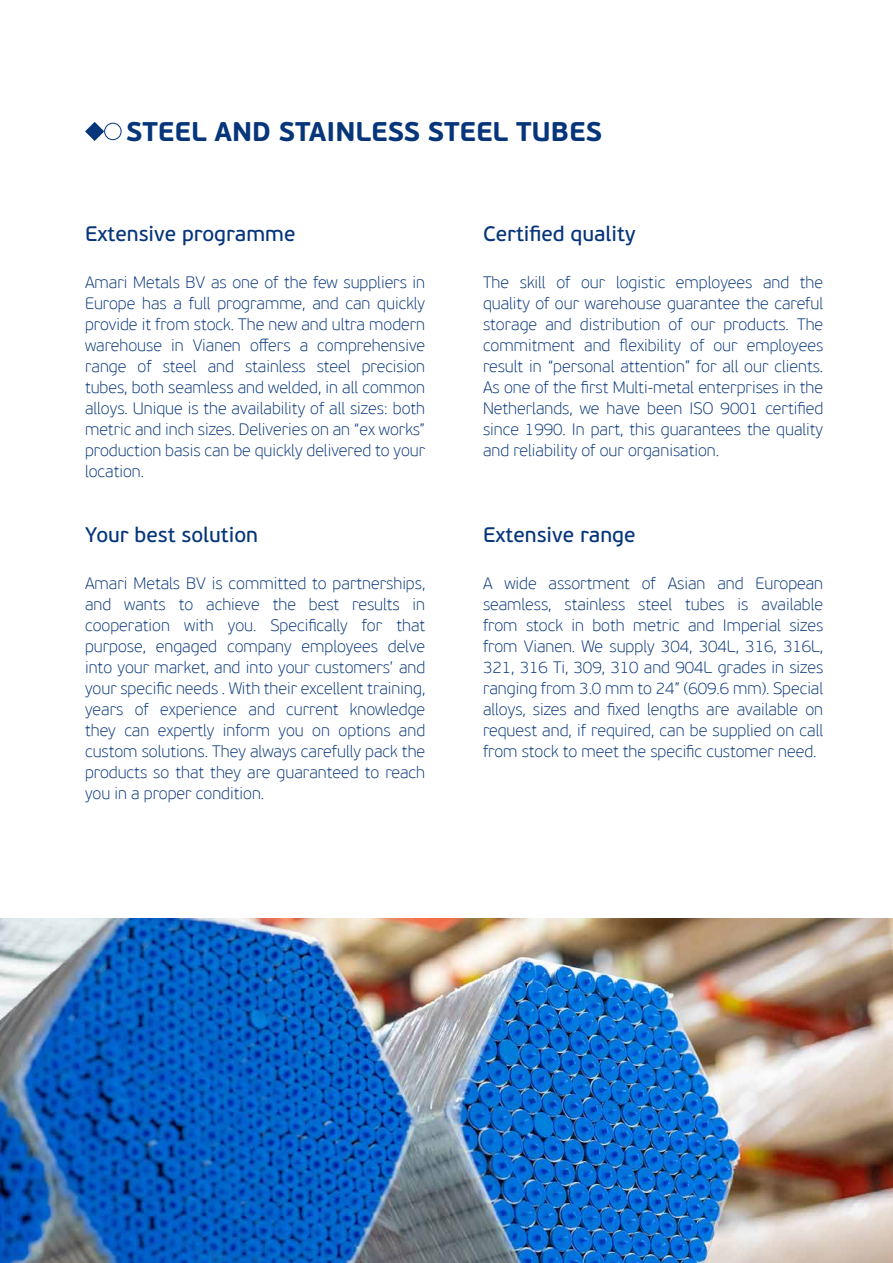
<style>
.page{position:relative;width:893px;height:1263px;background:#fff}
.page>*{position:absolute;margin:0;border:0;box-sizing:border-box;transform-origin:0 0}
.t1{font:700 27px "PF Beau Sans Pro";color:#06357a}
.t2{font:21px "PF Beau Sans Pro Bbook";color:#06357a}
.t3{font:100 16.5px/21px "PF Beau Sans Pro";color:#06357a;text-align:justify}
</style>
<div class="page">
<svg style="left:85px;top:122px;width:19px;height:19px"></svg>
<div style="left:104px;top:123px;width:17px;height:17px;border:1px solid #06357a;border-radius:50%"></div>
<img style="left:0;top:919px;width:893px;height:344px">
<h1 class="t1" style="left:126px;top:115px;width:477px">STEEL AND STAINLESS STEEL TUBES</h1>
<p class="t2" style="left:85px;top:222px;width:212px">Extensive programme</p>
<p class="t3" style="left:85px;top:272px;width:342px">Amari Metals BV as one of the few suppliers in Europe has a full programme, and can quickly provide it from stock. The new and ultra modern warehouse in Vianen offers a comprehensive range of steel and stainless steel precision tubes, both seamless and welded, in all common alloys. Unique is the availability of all sizes: both metric and inch sizes. Deliveries on an “ex works” production basis can be quickly delivered to your location.</p>
<p class="t2" style="left:483px;top:222px;width:154px">Certified quality</p>
<p class="t3" style="left:483px;top:272px;width:342px">The skill of our logistic employees and the quality of our warehouse guarantee the careful storage and distribution of our products. The commitment and flexibility of our employees result in “personal attention” for all our clients.<br>As one of the first Multi-metal enterprises in the Netherlands, we have been ISO 9001 certified since 1990. In part, this guarantees the quality and reliability of our organisation.</p>
<p class="t2" style="left:85px;top:523px;width:175px">Your best solution</p>
<p class="t2" style="left:483px;top:523px;width:154px">Extensive range</p>
<p class="t3" style="left:85px;top:573px;width:342px">Amari Metals BV is committed to partnerships, and wants to achieve the best results in cooperation with you. Specifically for that purpose, engaged company employees delve into your market, and into your customers’ and your specific needs . With their excellent training, years of experience and current knowledge they can expertly inform you on options and custom solutions. They always carefully pack the products so that they are guaranteed to reach you in a proper condition.</p>
<p class="t3" style="left:483px;top:573px;width:342px">A wide assortment of Asian and European seamless, stainless steel tubes is available from stock in both metric and Imperial sizes from Vianen. We supply 304, 304L, 316, 316L, 321, 316 Ti, 309, 310 and 904L grades in sizes ranging from 3.0 mm to 24” (609.6 mm). Special alloys, sizes and fixed lengths are available on request and, if required, can be supplied on call from stock to meet the specific customer need.</p>
</div>
